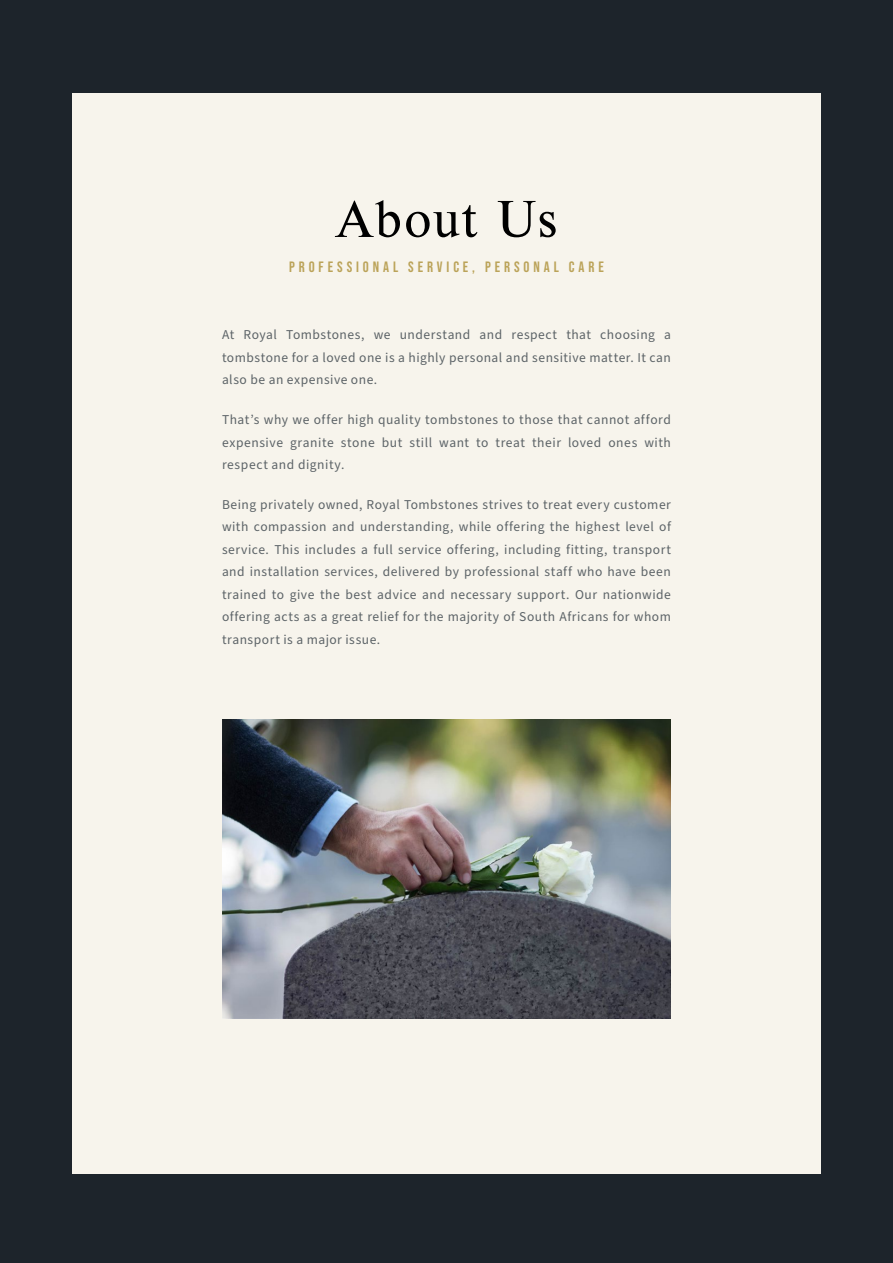
<style>
.page{position:relative;width:893px;height:1263px;background:#1d242b}
.page>*{position:absolute;margin:0;border:0;box-sizing:border-box;transform-origin:0 0}
.t1{font:54px "Nimbus Rom D";letter-spacing:.035em;color:#000}
.t2{font:15px "Bebas Neue";letter-spacing:.26em;color:#bba359}
.t3{font:13.5px/22.5px "Source Sans Pro";letter-spacing:.04em;color:#5c6367;text-align:justify}
</style>
<div class="page">
<div style="left:72px;top:94px;width:749px;height:1080px;background:#f7f4ec"></div>
<img style="left:222px;top:719px;width:449px;height:300px">
<h1 class="t1" style="left:335px;top:184px;width:223px">About Us</h1>
<p class="t2" style="left:289px;top:259px;width:316px">PROFESSIONAL SERVICE, PERSONAL CARE</p>
<p class="t3" style="left:222px;top:324px;width:450px">At Royal Tombstones, we understand and respect that choosing a tombstone for a loved one is a highly personal and sensitive matter. It can also be an expensive one.</p>
<p class="t3" style="left:222px;top:409px;width:450px">That’s why we offer high quality tombstones to those that cannot afford expensive granite stone but still want to treat their loved ones with respect and dignity.</p>
<p class="t3" style="left:222px;top:493px;width:450px">Being privately owned, Royal Tombstones strives to treat every customer with compassion and understanding, while offering the highest level of service. This includes a full service offering, including fitting, transport and installation services, delivered by professional staff who have been trained to give the best advice and necessary support. Our nationwide offering acts as a great relief for the majority of South Africans for whom transport is a major issue.</p>
</div>
